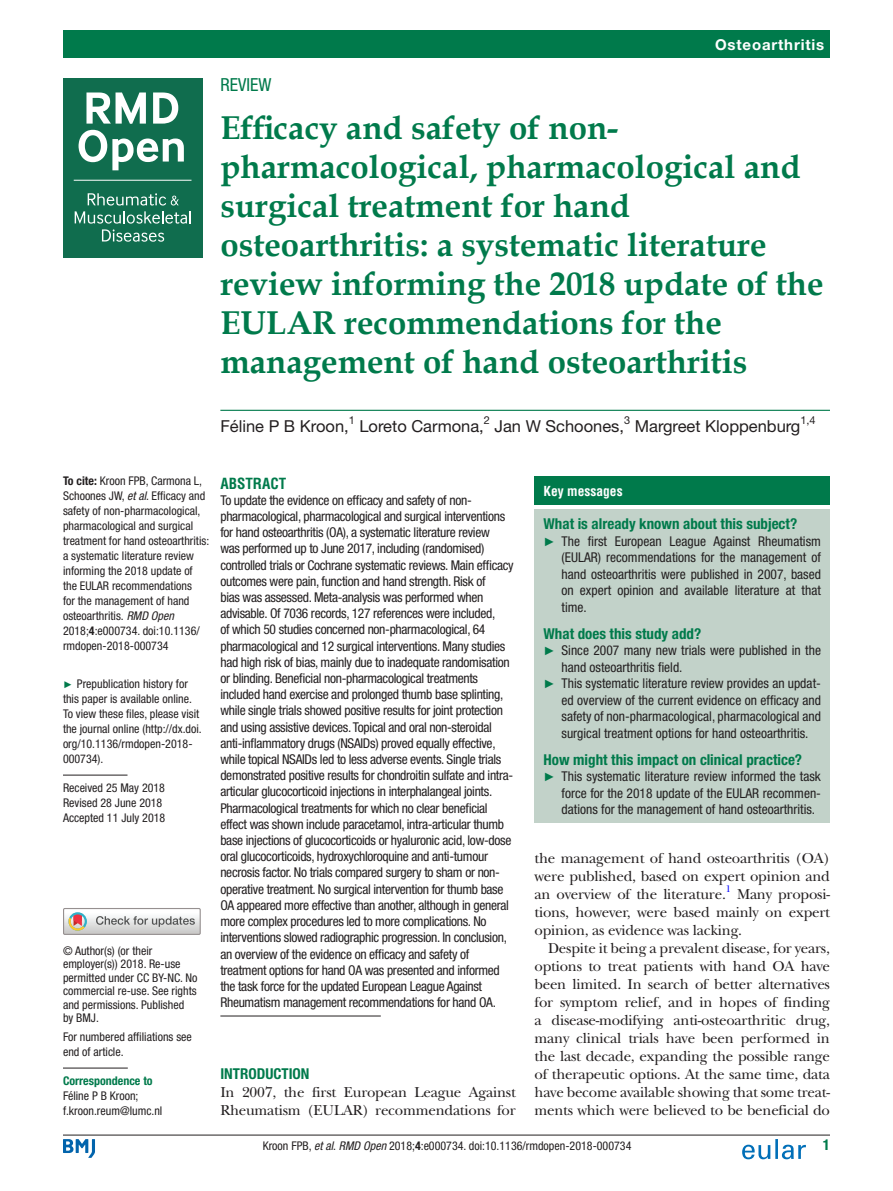
<style>
.page{position:relative;width:893px;height:1191px;background:#fff}
.page>*{position:absolute;margin:0;border:0;box-sizing:border-box;transform-origin:0 0}
.t1{font:700 33px/39px "Book Antiqua";color:#007a4b}
.t2{font:condensed 18px "Helvetica Neue LT Std";color:#007a4b}
.t3{font:16.5px "Helvetica Neue LT Std";color:#231f20}
.t4{font:15px/18px "New Baskerville";letter-spacing:-.015em;color:#231f20;text-align:justify}
.t5{font:700 condensed 15px "Helvetica Neue LT Std";color:#007a4b}
.t6{font:700 15px "Helvetica Neue LT Std";letter-spacing:.055em;color:#fff}
.t7{font:700 condensed 15px "Helvetica";color:#007a4b}
.t8{font:condensed 13.5px/16.2px "Helvetica Neue LT Std";letter-spacing:-.02em;color:#231f20;text-align:justify}
.t9{font:condensed 13.5px "Helvetica Neue LT Std";color:#231f20}
.t10{font:700 condensed 13.5px "Helvetica";color:#fff}
.t11{font:condensed 12px/15px "Helvetica Neue LT Std";color:#231f20}
.t12{font:700 condensed 12px "Helvetica Neue LT Std";color:#007a4b}
.t13{font:9.9px "New Baskerville";color:#00f}
.s1{font-weight:700}
.s2{font-style:italic}
.s3{font-family:"Arial";font-stretch:normal;font-size:9.75px;color:#007a4b}
.s4{font-family:"Arial";font-stretch:normal;font-size:12px;color:#007a4b}
</style>
<div class="page">
<hr style="left:63px;top:1134px;width:767px;height:1px;background:#231f20">
<svg style="left:742px;top:1139px;width:64px;height:20px"></svg>
<svg style="left:63px;top:1139px;width:32px;height:18px"></svg>
<hr style="left:220px;top:410px;width:610px;height:1px;background:#007a4b">
<hr style="left:63px;top:774px;width:65px;height:1px;background:#231f20">
<hr style="left:63px;top:1067px;width:65px;height:1px;background:#231f20">
<div style="left:63px;top:908px;width:138px;height:27px;border:1px solid #969090"></div>
<svg style="left:64px;top:908px;width:136px;height:26px"></svg>
<div style="left:63px;top:78px;width:139px;height:179px;background:#106d4e"></div>
<svg style="left:86px;top:92px;width:60px;height:32px"></svg>
<svg style="left:153px;top:92px;width:25px;height:32px"></svg>
<svg style="left:79px;top:130px;width:105px;height:40px"></svg>
<hr style="left:74px;top:180px;width:117px;height:1px;background:#fff">
<svg style="left:88px;top:193px;width:91px;height:12px"></svg>
<svg style="left:75px;top:211px;width:116px;height:31px"></svg>
<div style="left:63px;top:31px;width:767px;height:27px;background:#007a4b"></div>
<hr style="left:220px;top:1015px;width:161px;height:1px;background:#231f20">
<div style="left:535px;top:476px;width:295px;height:29px;background:#007a4b"></div>
<div style="left:535px;top:509px;width:295px;height:314px;background:#c2d2c9"></div>
<p class="t6" style="left:715px;top:35px;width:111px">Osteoarthritis</p>
<h2 class="t2" style="left:220px;top:74px;width:52px">Review</h2>
<p class="t1" style="left:220px;top:108px;width:605px">Efficacy and safety of non&shy;pharmacological, pharmacological and surgical treatment for hand osteoarthritis: a systematic literature review informing the 2018 update of the EULAR recommendations for the management of hand osteoarthritis</p>
<p class="t3" style="left:220px;top:416px;width:597px">Féline P B Kroon,<sup>1</sup> Loreto Carmona,<sup>2</sup> Jan W Schoones,<sup>3</sup> Margreet Kloppenburg<sup>1,4</sup></p>
<p class="t11" style="left:63px;top:473px;width:148px"><span class="s1">To cite:</span> Kroon FPB, Carmona L,<br>Schoones JW, <span class="s2">et al</span>. Efficacy and safety of non-pharmacological, pharmacological and surgical treatment for hand osteoarthritis: a systematic literature review informing the 2018 update of the EULAR recommendations<br>for the management of hand osteoarthritis. <span class="s2">RMD Open<br></span>2018;<span class="s1">4</span>:e000734. doi:10.1136/ rmdopen-2018-000734</p>
<p class="t11" style="left:63px;top:676px;width:140px"><span class="s3">►</span> Prepublication history for this paper is available online.<br>To view these files, please visit the journal online (http://dx.doi. org/10.1136/rmdopen-2018-<br>000734).</p>
<p class="t11" style="left:63px;top:780px;width:104px">Received 25 May 2018<br>Revised 28 June 2018<br>Accepted 11 July 2018</p>
<p class="t11" style="left:63px;top:943px;width:136px;line-height:13.5px">© Author(s) (or their employer(s)) 2018. Re-use permitted under CC BY-NC. No commercial re-use. See rights and permissions. Published by BMJ.</p>
<p class="t11" style="left:63px;top:1029px;width:130px">For numbered affiliations see end of article.</p>
<p class="t12" style="left:63px;top:1073px;width:91px">Correspondence to</p>
<p class="t11" style="left:63px;top:1088px;width:101px">Féline P B Kroon; f.kroon.reum@lumc.nl</p>
<p class="t7" style="left:220px;top:473px;width:67px">Abstract</p>
<p class="t8" style="left:220px;top:492px;width:295px;text-align:left">To update the evidence on efficacy and safety of non&shy;pharmacological, pharmacological and surgical interventions for hand osteoarthritis (OA), a systematic literature review<br>was performed up to June 2017, including (randomised) controlled trials or Cochrane systematic reviews. Main efficacy outcomes were pain, function and hand strength. Risk of<br>bias was assessed. Meta-analysis was performed when advisable. Of 7036 records, 127 references were included,<br>of which 50 studies concerned non-pharmacological, 64 pharmacological and 12 surgical interventions. Many studies had high risk of bias, mainly due to inadequate randomisation or blinding. Beneficial non-pharmacological treatments included hand exercise and prolonged thumb base splinting, while single trials showed positive results for joint protection and using assistive devices. Topical and oral non-steroidal anti-inflammatory drugs (NSAIDs) proved equally effective, while topical NSAIDs led to less adverse events. Single trials demonstrated positive results for chondroitin sulfate and intra&shy;articular glucocorticoid injections in interphalangeal joints.<br>Pharmacological treatments for which no clear beneficial effect was shown include paracetamol, intra-articular thumb base injections of glucocorticoids or hyaluronic acid, low-dose oral glucocorticoids, hydroxychloroquine and anti-tumour necrosis factor. No trials compared surgery to sham or non&shy;operative treatment. No surgical intervention for thumb base OA appeared more effective than another, although in general more complex procedures led to more complications. No interventions slowed radiographic progression. In conclusion, an overview of the evidence on efficacy and safety of treatment options for hand OA was presented and informed the task force for the updated European League Against Rheumatism management recommendations for hand OA.</p>
<p class="t5" style="left:220px;top:1064px;width:91px">Introduction</p>
<p class="t4" style="left:220px;top:1083px;width:297px">In 2007, the first European League Against<br>Rheumatism (EULAR) recommendations for</p>
<p class="t10" style="left:544px;top:483px;width:81px">Key messages</p>
<p class="t5" style="left:544px;top:515px;width:255px">What is already known about this subject?</p>
<p class="t8" style="left:562px;top:532px;width:261px;text-indent:-18px"><span class="s4">►</span> The first European League Against Rheumatism (EULAR) recommendations for the management of hand osteoarthritis were published in 2007, based on expert opinion and available literature at that time.</p>
<p class="t5" style="left:544px;top:624px;width:159px">What does this study add?</p>
<p class="t9" style="left:544px;top:642px;width:279px"><span class="s4">►</span> Since 2007 many new trials were published in the</p>
<p class="t9" style="left:562px;top:659px;width:122px">hand osteoarthritis field.</p>
<p class="t9" style="left:544px;top:675px;width:279px"><span class="s4">►</span> This systematic literature review provides an updat-</p>
<p class="t9" style="left:562px;top:692px;width:261px">ed overview of the current evidence on efficacy and</p>
<p class="t9" style="left:562px;top:708px;width:261px">safety of non-pharmacological, pharmacological and</p>
<p class="t9" style="left:562px;top:725px;width:248px">surgical treatment options for hand osteoarthritis.</p>
<p class="t5" style="left:544px;top:750px;width:260px">How might this impact on clinical practice?</p>
<p class="t8" style="left:562px;top:768px;width:261px;text-indent:-18px"><span class="s4">►</span> This systematic literature review informed the task force for the 2018 update of the EULAR recommen&shy;dations for the management of hand osteoarthritis.</p>
<p class="t4" style="left:535px;top:849px;width:297px">the management of hand osteoarthritis (OA) were published, based on expert opinion and an overview of the literature.</p>
<p class="t13" style="left:726px;top:883px;width:7px">1</p>
<p class="t4" style="left:535px;top:885px;width:297px;text-indent:202px">Many proposi&shy;tions, however, were based mainly on expert opinion, as evidence was lacking.</p>
<p class="t4" style="left:535px;top:939px;width:297px;text-indent:14px">Despite it being a prevalent disease, for years, options to treat patients with hand OA have been limited. In search of better alternatives for symptom relief, and in hopes of finding a disease-modifying anti-osteoarthritic drug, many clinical trials have been performed in the last decade, expanding the possible range of therapeutic options. At the same time, data have become available showing that some treat&shy;ments which were believed to be beneficial do</p>
<p class="t11" style="left:263px;top:1138px;width:370px">Kroon FPB, <span class="s2">et al</span>. <span class="s2">RMD Open</span> 2018;<span class="s1">4</span>:e000734. doi:10.1136/rmdopen-2018-000734</p>
<p class="t5" style="left:823px;top:1135px;width:9px">1</p>
</div>
